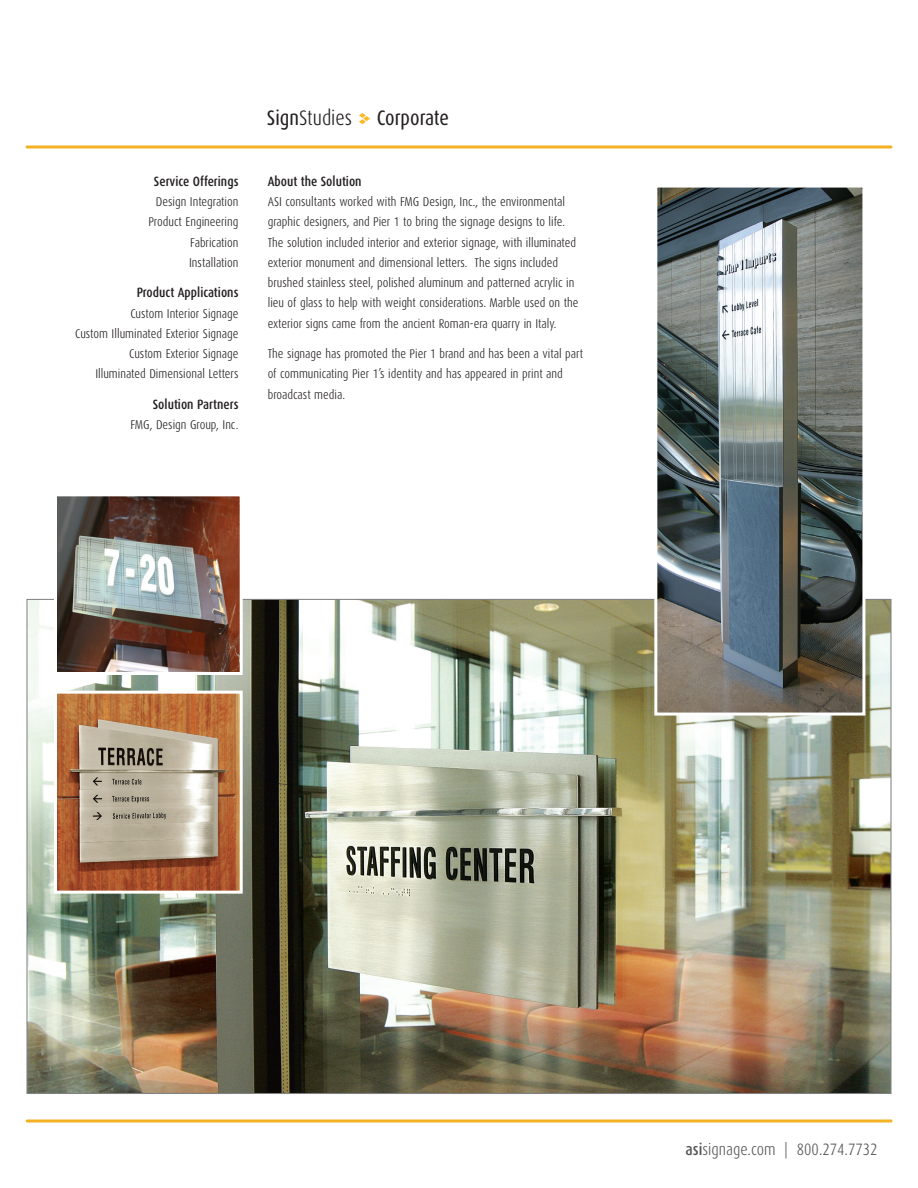
<style>
.page{position:relative;width:918px;height:1188px;background:#fff}
.page>*{position:absolute;margin:0;border:0;box-sizing:border-box;transform-origin:0 0}
.t1{font:300 21px "Dax Condensed";color:#231f20}
.t2{font:21px "Dax Condensed";letter-spacing:-.005em;color:#231f20}
.t3{font:300 16.5px "Dax Condensed";color:#57585a}
.MOD_CS_Side_Tab_Titl{font:500 13.5px "Dax Condensed";color:#231f20}
.MOD_CS_Body_Subhead{font:500 13.5px "Dax Condensed";color:#231f20}
.MOD_Body_Copy{font:300 12.75px/20.2px "Dax Condensed";color:#231f20}
.MOD_CS_Side_Tab{font:300 12.75px "Dax Condensed";color:#231f20}
.s1{font-weight:400}
.s2{font-weight:500}
</style>
<div class="page">
<img style="left:28px;top:601px;width:862px;height:491px">
<img style="left:653px;top:187px;width:214px;height:530px">
<img style="left:52px;top:496px;width:192px;height:181px">
<svg style="left:52px;top:689px;width:192px;height:206px;background:#b99376"></svg>
<svg style="left:359px;top:113px;width:11px;height:11px"></svg>
<hr style="left:27px;top:146px;width:864px;height:2px;background:#f3b124">
<hr style="left:27px;top:1119px;width:864px;height:3px;background:#f3b124">
<p class="MOD_CS_Side_Tab_Titl" style="left:154px;top:174px;width:86px">Service Offerings</p>
<p class="MOD_CS_Side_Tab" style="left:156px;top:195px;width:84px">Design Integration</p>
<p class="MOD_CS_Side_Tab" style="left:148px;top:215px;width:92px">Product Engineering</p>
<p class="MOD_CS_Side_Tab" style="left:190px;top:235px;width:50px">Fabrication</p>
<p class="MOD_CS_Side_Tab" style="left:189px;top:256px;width:51px">Installation</p>
<p class="MOD_CS_Side_Tab_Titl" style="left:137px;top:285px;width:103px">Product Applications</p>
<p class="MOD_CS_Side_Tab" style="left:130px;top:306px;width:110px">Custom Interior Signage</p>
<p class="MOD_CS_Side_Tab" style="left:75px;top:327px;width:165px">Custom Illuminated Exterior Signage</p>
<p class="MOD_CS_Side_Tab" style="left:129px;top:347px;width:111px">Custom Exterior Signage</p>
<p class="MOD_CS_Side_Tab" style="left:95px;top:367px;width:145px">Illuminated Dimensional Letters</p>
<p class="MOD_CS_Side_Tab_Titl" style="left:153px;top:397px;width:87px">Solution Partners</p>
<p class="MOD_CS_Side_Tab" style="left:130px;top:418px;width:110px">FMG, Design Group, Inc.</p>
<h1 class="t1" style="left:267px;top:106px;width:87px"><span class="s1">Sign</span>Studies</h1>
<p class="t2" style="left:377px;top:106px;width:74px">Corporate</p>
<p class="MOD_CS_Body_Subhead" style="left:268px;top:174px;width:95px">About the Solution</p>
<p class="MOD_Body_Copy" style="left:268px;top:192px;width:312px">ASI consultants worked with FMG Design, Inc., the environmental graphic designers, and Pier 1 to bring the signage designs to life.<br>The solution included interior and exterior signage, with illuminated exterior monument and dimensional letters. The signs included brushed stainless steel, polished aluminum and patterned acrylic in lieu of glass to help with weight considerations. Marble used on the exterior signs came from the ancient Roman-era quarry in Italy.</p>
<p class="MOD_Body_Copy" style="left:268px;top:344px;width:317px">The signage has promoted the Pier 1 brand and has been a vital part of communicating Pier 1’s identity and has appeared in print and broadcast media.</p>
<p class="t3" style="left:686px;top:1140px;width:193px"><span class="s2">asi</span>signage.com | 800.274.7732</p>
</div>
